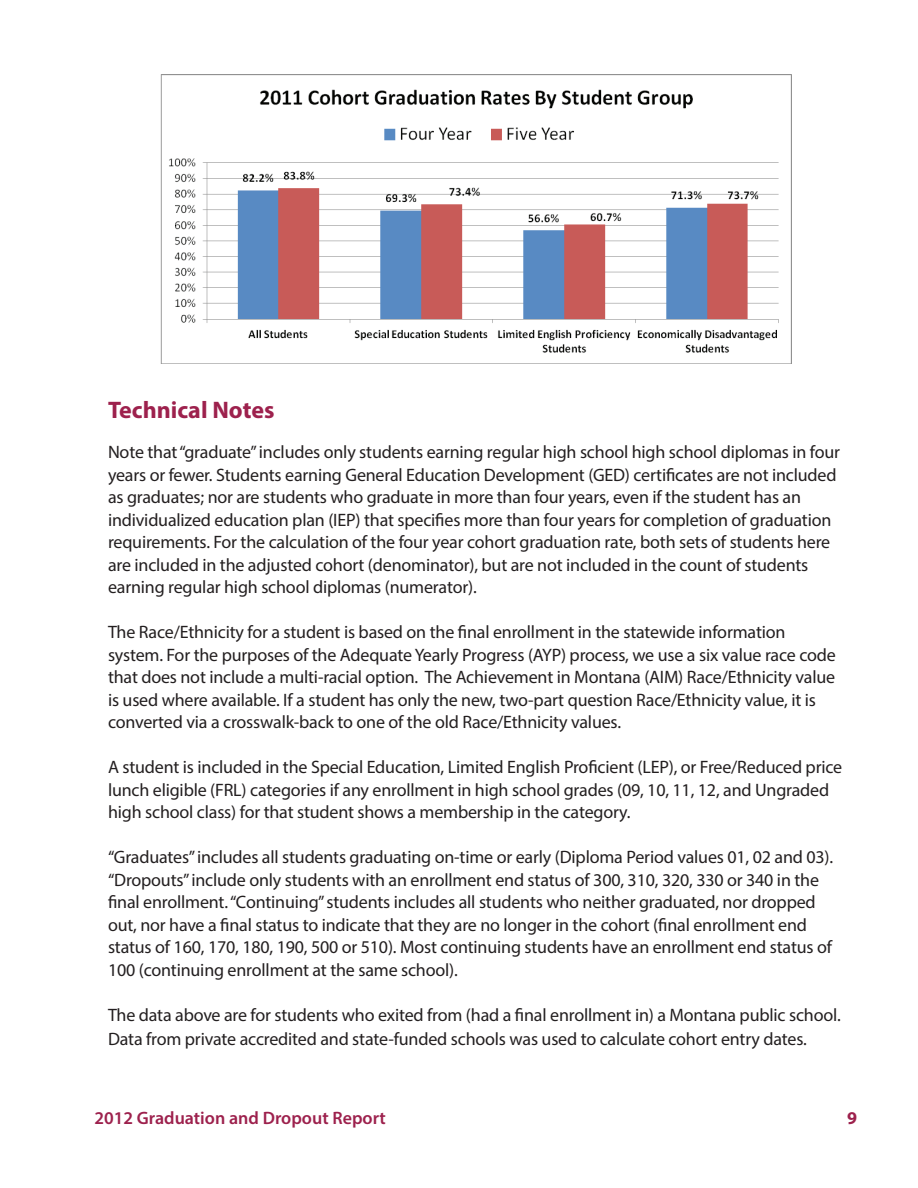
<style>
.page{position:relative;width:918px;height:1188px;background:#fff}
.page>*{position:absolute;margin:0;border:0;box-sizing:border-box;transform-origin:0 0}
.t1{font:700 24px "Myriad Pro";color:#9d214d}
.t2{font:18px/22.5px "Myriad Pro";letter-spacing:-.01em;color:#231f20}
.t3{font:600 18px "Myriad Pro";color:#9d214d}
.t4{font:700 18px "Myriad Pro";color:#9d214d}
</style>
<div class="page">
<img style="left:160px;top:74px;width:632px;height:290px">
<h1 class="t1" style="left:108px;top:394px;width:168px">Technical Notes</h1>
<p class="t2" style="left:108px;top:441px;width:734px">Note that “graduate” includes only students earning regular high school high school diplomas in four years or fewer. Students earning General Education Development (GED) certificates are not included as graduates; nor are students who graduate in more than four years, even if the student has an individualized education plan (IEP) that specifies more than four years for completion of graduation requirements. For the calculation of the four year cohort graduation rate, both sets of students here are included in the adjusted cohort (denominator), but are not included in the count of students earning regular high school diplomas (numerator).</p>
<p class="t2" style="left:108px;top:621px;width:729px">The Race/Ethnicity for a student is based on the final enrollment in the statewide information system. For the purposes of the Adequate Yearly Progress (AYP) process, we use a six value race code that does not include a multi-racial option. The Achievement in Montana (AIM) Race/Ethnicity value is used where available. If a student has only the new, two-part question Race/Ethnicity value, it is converted via a crosswalk-back to one of the old Race/Ethnicity values.</p>
<p class="t2" style="left:108px;top:756px;width:736px">A student is included in the Special Education, Limited English Proficient (LEP), or Free/Reduced price lunch eligible (FRL) categories if any enrollment in high school grades (09, 10, 11, 12, and Ungraded high school class) for that student shows a membership in the category.</p>
<p class="t2" style="left:108px;top:846px;width:727px">“Graduates” includes all students graduating on-time or early (Diploma Period values 01, 02 and 03). “Dropouts” include only students with an enrollment end status of 300, 310, 320, 330 or 340 in the final enrollment. “Continuing” students includes all students who neither graduated, nor dropped out, nor have a final status to indicate that they are no longer in the cohort (final enrollment end status of 160, 170, 180, 190, 500 or 510). Most continuing students have an enrollment end status of 100 (continuing enrollment at the same school).</p>
<p class="t2" style="left:108px;top:1003px;width:734px;line-height:24px">The data above are for students who exited from (had a final enrollment in) a Montana public school.<br>Data from private accredited and state-funded schools was used to calculate cohort entry dates.</p>
<p class="t3" style="left:94px;top:1107px;width:293px">2012 Graduation and Dropout Report</p>
<p class="t4" style="left:847px;top:1106px;width:11px">9</p>
</div>
